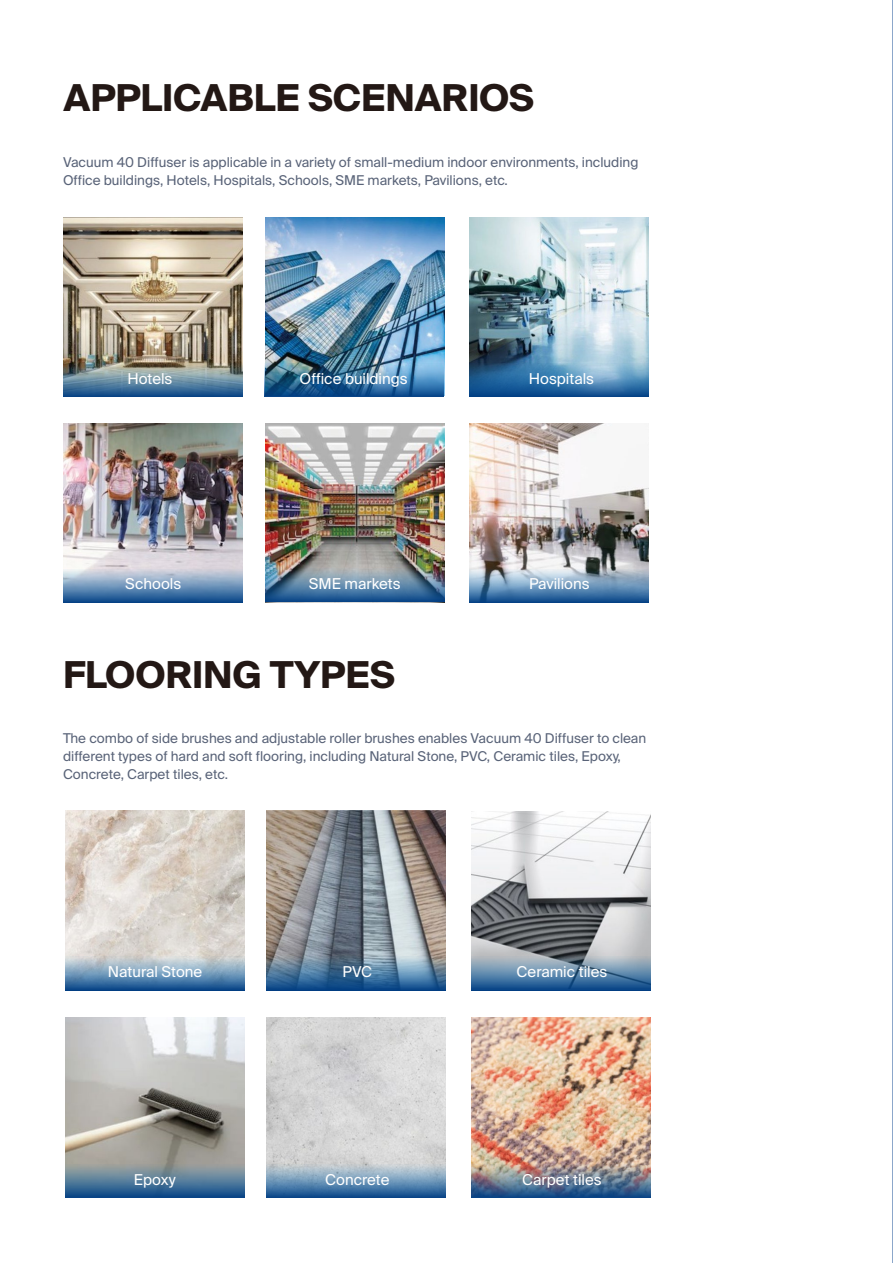
<style>
.page{position:relative;width:893px;height:1263px;background:#fff}
.page>*{position:absolute;margin:0;border:0;box-sizing:border-box;transform-origin:0 0}
.t1{font:700 37.05px "Suisse Intl";color:#231815}
.t2{font:15px "Suisse Intl";color:#fff}
.t3{font:13.5px/18px "Suisse Intl";color:#596378}
</style>
<div class="page">
<img style="left:470px;top:217px;width:179px;height:147px">
<img style="left:64px;top:217px;width:179px;height:147px">
<img style="left:64px;top:364px;width:179px;height:33px">
<svg style="left:470px;top:364px;width:179px;height:33px;background:#3b77a8"></svg>
<img style="left:265px;top:217px;width:179px;height:147px">
<img style="left:265px;top:364px;width:179px;height:33px">
<img style="left:64px;top:423px;width:179px;height:146px">
<div style="left:64px;top:569px;width:179px;height:34px;background:linear-gradient(to bottom,#dde0e7,#0c4b8d)"></div>
<img style="left:265px;top:423px;width:179px;height:180px">
<img style="left:265px;top:569px;width:179px;height:33px">
<img style="left:470px;top:423px;width:179px;height:146px">
<svg style="left:470px;top:569px;width:179px;height:34px;background:#6b90b3"></svg>
<img style="left:65px;top:811px;width:179px;height:146px">
<img style="left:267px;top:811px;width:179px;height:146px">
<img style="left:471px;top:811px;width:179px;height:146px">
<img style="left:65px;top:1017px;width:179px;height:148px">
<img style="left:267px;top:1017px;width:179px;height:148px">
<img style="left:471px;top:1017px;width:179px;height:148px">
<svg style="left:65px;top:957px;width:179px;height:33px;background:#7497b7"></svg>
<svg style="left:267px;top:957px;width:179px;height:33px;background:#4a7398"></svg>
<svg style="left:471px;top:957px;width:179px;height:33px;background:#5d83a6"></svg>
<svg style="left:65px;top:1165px;width:179px;height:33px;background:#527796"></svg>
<svg style="left:267px;top:1165px;width:179px;height:33px;background:#6b91b4"></svg>
<img style="left:471px;top:1165px;width:179px;height:33px">
<h1 class="t1" style="left:64px;top:76px;width:472px">APPLICABLE SCENARIOS</h1>
<p class="t3" style="left:63px;top:153px;width:577px">Vacuum 40 Diffuser is applicable in a variety of small-medium indoor environments, including<br>Office buildings, Hotels, Hospitals, Schools, SME markets, Pavilions, etc.</p>
<p class="t2" style="left:127px;top:370px;width:47px">Hotels</p>
<p class="t2" style="left:300px;top:370px;width:110px">Office buildings</p>
<p class="t2" style="left:529px;top:370px;width:67px">Hospitals</p>
<p class="t2" style="left:125px;top:575px;width:58px">Schools</p>
<p class="t2" style="left:309px;top:575px;width:93px">SME markets</p>
<p class="t2" style="left:529px;top:575px;width:62px">Pavilions</p>
<h1 class="t1" style="left:63px;top:653px;width:333px">FLOORING TYPES</h1>
<p class="t3" style="left:63px;top:729px;width:585px">The combo of side brushes and adjustable roller brushes enables Vacuum 40 Diffuser to clean different types of hard and soft flooring, including Natural Stone, PVC, Ceramic tiles, Epoxy,<br>Concrete, Carpet tiles, etc.</p>
<p class="t2" style="left:108px;top:963px;width:96px">Natural Stone</p>
<p class="t2" style="left:343px;top:963px;width:31px">PVC</p>
<p class="t2" style="left:517px;top:963px;width:92px">Ceramic tiles</p>
<p class="t2" style="left:134px;top:1171px;width:43px">Epoxy</p>
<p class="t2" style="left:325px;top:1171px;width:66px">Concrete</p>
<p class="t2" style="left:522px;top:1171px;width:81px">Carpet tiles</p>
</div>
